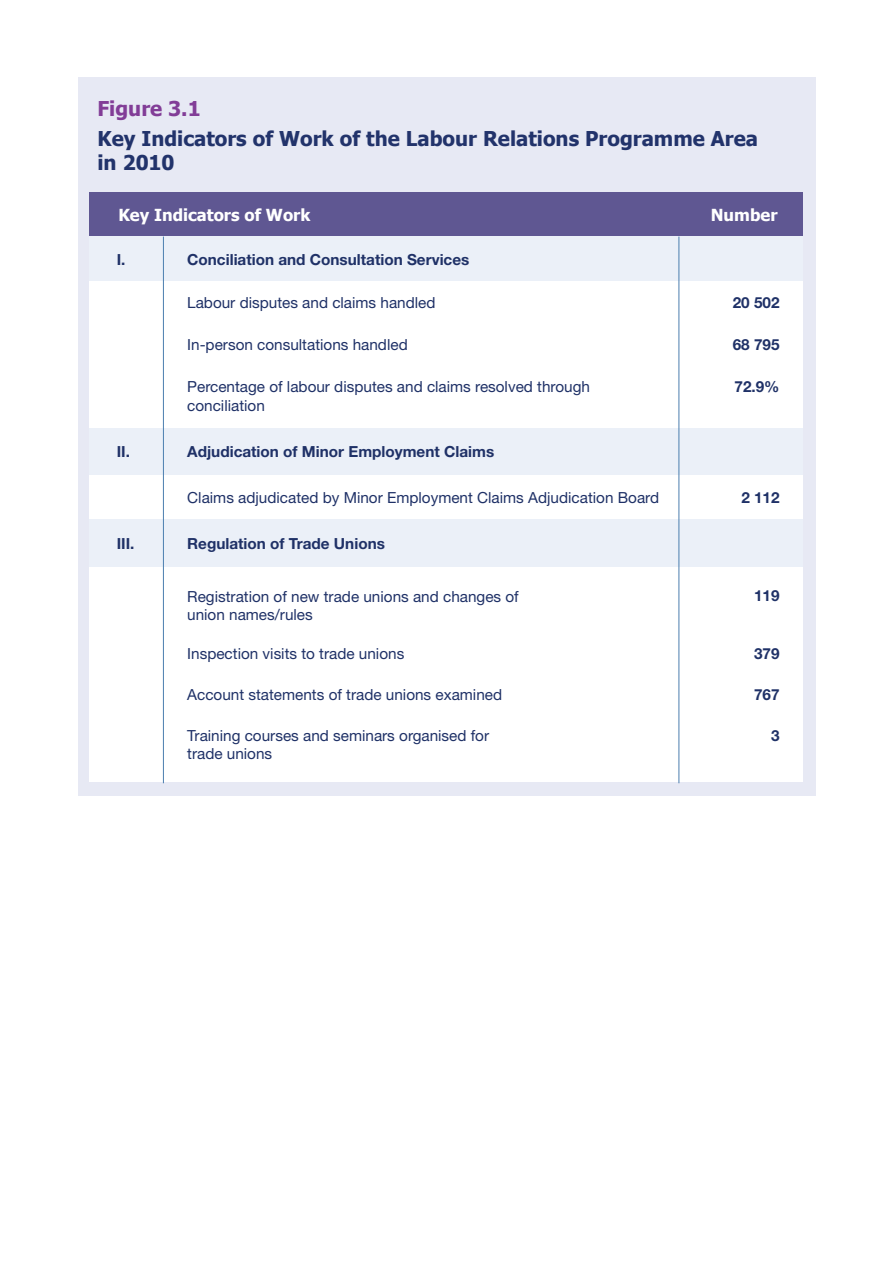
<style>
.page{position:relative;width:893px;height:1263px;background:#fff}
.page>*{position:absolute;margin:0;border:0;box-sizing:border-box;transform-origin:0 0}
.t1{font:700 20.4px/24.5px "Tahoma";color:#22336b}
.t2{font:700 20.4px "Tahoma";color:#823d97}
.t3{font:700 16.65px "Tahoma";color:#fff}
.t4{font:15.3px/18.3px "Helvetica Neue";color:#1f3167}
.t5{font:700 15.3px "Helvetica Neue";color:#1f3167}
</style>
<div class="page">
<div style="left:78px;top:77px;width:737px;height:718px;background:#e7e9f4"></div>
<div style="left:89px;top:192px;width:714px;height:45px;background:#5f5792"></div>
<div style="left:89px;top:237px;width:714px;height:44px;background:#ebf0f8"></div>
<div style="left:89px;top:281px;width:714px;height:147px;background:#fff"></div>
<div style="left:89px;top:428px;width:714px;height:48px;background:#ebf0f8"></div>
<div style="left:89px;top:476px;width:714px;height:44px;background:#fff"></div>
<div style="left:89px;top:567px;width:714px;height:215px;background:#fff"></div>
<div style="left:89px;top:520px;width:714px;height:47px;background:#ebf0f8"></div>
<hr style="left:163px;top:237px;width:1px;height:546px;background:#4b7eaf">
<hr style="left:678px;top:237px;width:1px;height:546px;background:#4b7eaf">
<p class="t2" style="left:97px;top:94px;width:105px">Figure 3.1</p>
<p class="t1" style="left:97px;top:125px;width:662px">Key Indicators of Work of the Labour Relations Programme Area in 2010</p>
<p class="t3" style="left:118px;top:203px;width:194px">Key Indicators of Work</p>
<p class="t5" style="left:117px;top:250px;width:10px">I.</p>
<p class="t5" style="left:187px;top:250px;width:284px">Conciliation and Consultation Services</p>
<p class="t5" style="left:733px;top:293px;width:48px">20 502</p>
<p class="t4" style="left:187px;top:335px;width:222px">In-person consultations handled</p>
<p class="t5" style="left:733px;top:335px;width:48px">68 795</p>
<p class="t4" style="left:187px;top:378px;width:404px">Percentage of labour disputes and claims resolved through conciliation</p>
<p class="t3" style="left:711px;top:203px;width:68px">Number</p>
<p class="t4" style="left:187px;top:293px;width:250px">Labour disputes and claims handled</p>
<p class="t5" style="left:734px;top:377px;width:47px">72.9%</p>
<p class="t5" style="left:117px;top:442px;width:15px">II.</p>
<p class="t5" style="left:187px;top:442px;width:308px">Adjudication of Minor Employment Claims</p>
<p class="t4" style="left:187px;top:488px;width:473px">Claims adjudicated by Minor Employment Claims Adjudication Board</p>
<p class="t5" style="left:117px;top:534px;width:19px">III.</p>
<p class="t5" style="left:187px;top:534px;width:199px">Regulation of Trade Unions</p>
<p class="t4" style="left:187px;top:587px;width:333px">Registration of new trade unions and changes of union names/rules</p>
<p class="t4" style="left:187px;top:644px;width:219px">Inspection visits to trade unions</p>
<p class="t4" style="left:187px;top:685px;width:316px">Account statements of trade unions examined</p>
<p class="t4" style="left:187px;top:726px;width:303px">Training courses and seminars organised for trade unions</p>
<p class="t5" style="left:741px;top:488px;width:40px">2 112</p>
<p class="t5" style="left:754px;top:586px;width:27px">119</p>
<p class="t5" style="left:754px;top:644px;width:27px">379</p>
<p class="t5" style="left:754px;top:685px;width:27px">767</p>
<p class="t5" style="left:771px;top:726px;width:10px">3</p>
</div>
